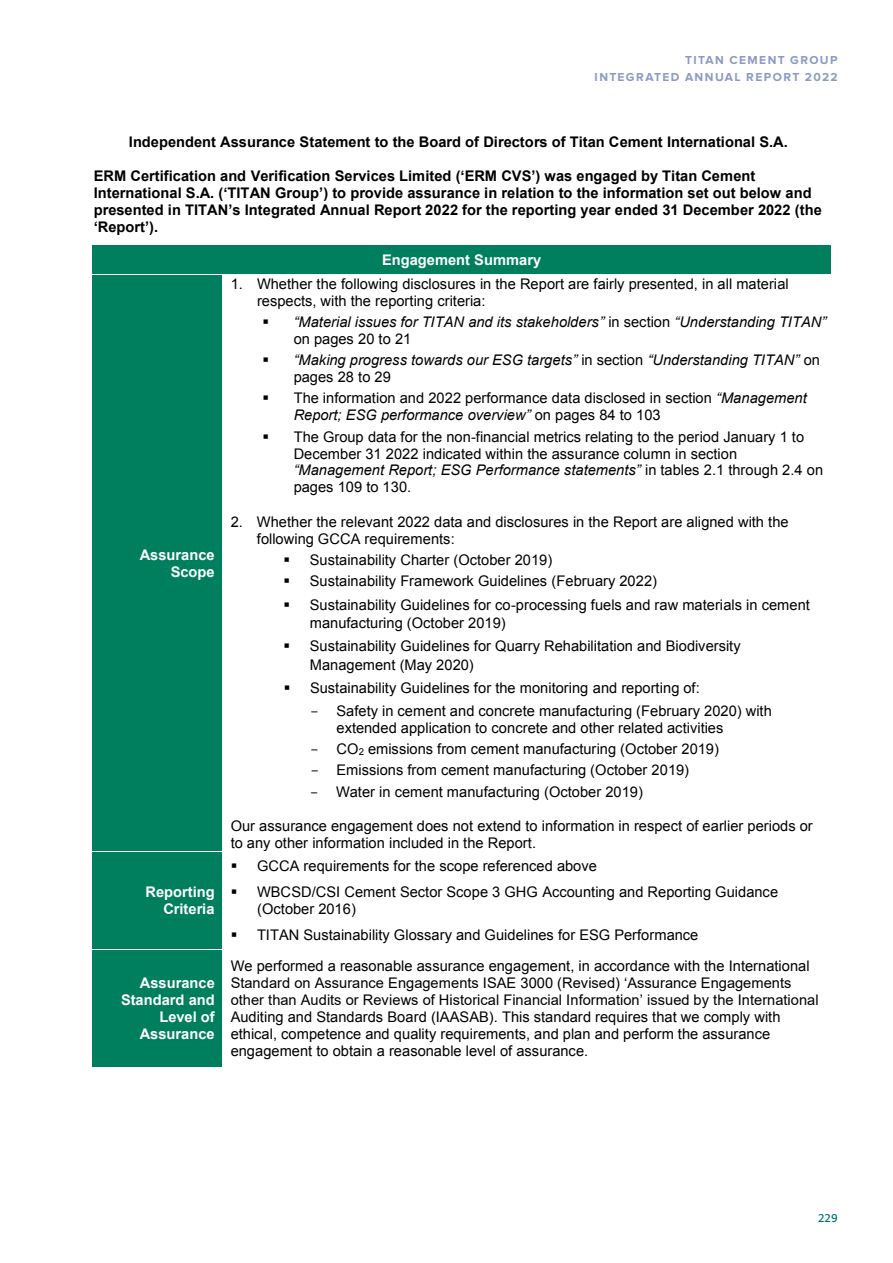
<style>
.page{position:relative;width:893px;height:1263px;background:#fff}
.page>*{position:absolute;margin:0;border:0;box-sizing:border-box;transform-origin:0 0}
.t1{font:14.7px/17px "Arial";color:#000}
.t2{font:700 14.7px/17px "Arial";color:#000}
.t3{font:italic 14.7px/17px "Arial";color:#000}
.t4{font:700 14.7px/17px "Arial";color:#fff;text-align:right}
.t5{font:500 13.5px "Greta Sans Pro";color:#027373}
.t6{font:700 12px "Proxima Nova";letter-spacing:.12em;color:#8b9bc3}
.s1{font-style:normal}
.s2{font-style:italic}
.s3{font-family:"Courier New"}
.s4{font-size:9.6px}
</style>
<div class="page">
<div style="left:92px;top:245px;width:739px;height:29px;background:#007f5f"></div>
<div style="left:92px;top:275px;width:130px;height:576px;background:#007f5f"></div>
<div style="left:92px;top:852px;width:130px;height:97px;background:#007f5f"></div>
<div style="left:92px;top:949px;width:130px;height:118px;background:#007f5f"></div>
<hr style="left:92px;top:949px;width:130px;height:1px;background:#fff">
<p class="t6" style="left:685px;top:53px;width:154px">TITAN CEMENT GROUP</p>
<p class="t6" style="left:595px;top:70px;width:245px">INTEGRATED ANNUAL REPORT 2022</p>
<p class="t2" style="left:129px;top:134px;width:660px">Independent Assurance Statement to the Board of Directors of Titan Cement International S.A.</p>
<p class="t2" style="left:94px;top:168px;width:730px">ERM Certification and Verification Services Limited (‘ERM CVS’) was engaged by Titan Cement International S.A. (‘TITAN Group’) to provide assurance in relation to the information set out below and presented in TITAN’s Integrated Annual Report 2022 for the reporting year ended 31 December 2022 (the ‘Report’).</p>
<p class="t4" style="left:382px;top:252px;width:161px">Engagement Summary</p>
<p class="t4" style="left:140px;top:547px;width:76px">Assurance<br>Scope</p>
<p class="t4" style="left:146px;top:884px;width:71px">Reporting<br>Criteria</p>
<p class="t4" style="left:121px;top:975px;width:95px">Assurance<br>Standard and<br>Level of<br>Assurance</p>
<p class="t1" style="left:257px;top:275px;width:533px;text-indent:-26px">1. Whether the following disclosures in the Report are fairly presented, in all material respects, with the reporting criteria:</p>
<p class="t3" style="left:294px;top:314px;width:534px;text-indent:-31px">▪ “Material issues for TITAN and its stakeholders” <span class="s1">in section</span> “Understanding TITAN” <span class="s1">on pages 20 to 21</span></p>
<p class="t3" style="left:294px;top:352px;width:528px;text-indent:-31px">▪ “Making progress towards our ESG targets” <span class="s1">in section</span> “Understanding TITAN” <span class="s1">on pages 28 to 29</span></p>
<p class="t1" style="left:294px;top:390px;width:515px;text-indent:-31px">▪ The information and 2022 performance data disclosed in section <span class="s2">“Management<br>Report; ESG performance overview”</span> on pages 84 to 103</p>
<p class="t1" style="left:294px;top:428px;width:531px;text-indent:-31px">▪ The Group data for the non-financial metrics relating to the period January 1 to December 31 2022 indicated within the assurance column in section <span class="s2">“Management Report; ESG Performance statements”</span> in tables 2.1 through 2.4 on pages 109 to 130.</p>
<p class="t1" style="left:257px;top:513px;width:533px;text-indent:-26px">2. Whether the relevant 2022 data and disclosures in the Report are aligned with the following GCCA requirements:</p>
<p class="t1" style="left:284px;top:552px;width:270px">▪ Sustainability Charter (October 2019)</p>
<p class="t1" style="left:284px;top:573px;width:375px">▪ Sustainability Framework Guidelines (February 2022)</p>
<p class="t1" style="left:310px;top:595px;width:501px;line-height:18.5px;text-indent:-26px">▪ Sustainability Guidelines for co-processing fuels and raw materials in cement manufacturing (October 2019)</p>
<p class="t1" style="left:310px;top:637px;width:432px;line-height:18.5px;text-indent:-26px">▪ Sustainability Guidelines for Quarry Rehabilitation and Biodiversity<br>Management (May 2020)</p>
<p class="t1" style="left:284px;top:679px;width:418px">▪ Sustainability Guidelines for the monitoring and reporting of:</p>
<p class="t1" style="left:336px;top:702px;width:437px;text-indent:-26px"><span class="s3">-</span> Safety in cement and concrete manufacturing (February 2020) with extended application to concrete and other related activities</p>
<p class="t1" style="left:310px;top:740px;width:410px"><span class="s3">-</span> CO<span class="s4">2</span> emissions from cement manufacturing (October 2019)</p>
<p class="t1" style="left:310px;top:762px;width:380px"><span class="s3">-</span> Emissions from cement manufacturing (October 2019)</p>
<p class="t1" style="left:310px;top:783px;width:334px"><span class="s3">-</span> Water in cement manufacturing (October 2019)</p>
<p class="t1" style="left:231px;top:818px;width:584px">Our assurance engagement does not extend to information in respect of earlier periods or to any other information included in the Report.</p>
<p class="t1" style="left:231px;top:858px;width:368px">▪ GCCA requirements for the scope referenced above</p>
<p class="t1" style="left:257px;top:884px;width:522px;text-indent:-26px">▪ WBCSD/CSI Cement Sector Scope 3 GHG Accounting and Reporting Guidance (October 2016)</p>
<p class="t1" style="left:231px;top:926px;width:469px">▪ TITAN Sustainability Glossary and Guidelines for ESG Performance</p>
<p class="t1" style="left:231px;top:958px;width:589px">We performed a reasonable assurance engagement, in accordance with the International Standard on Assurance Engagements ISAE 3000 (Revised) ‘Assurance Engagements other than Audits or Reviews of Historical Financial Information’ issued by the International Auditing and Standards Board (IAASAB). This standard requires that we comply with ethical, competence and quality requirements, and plan and perform the assurance engagement to obtain a reasonable level of assurance.</p>
<p class="t5" style="left:818px;top:1208px;width:21px">229</p>
</div>
